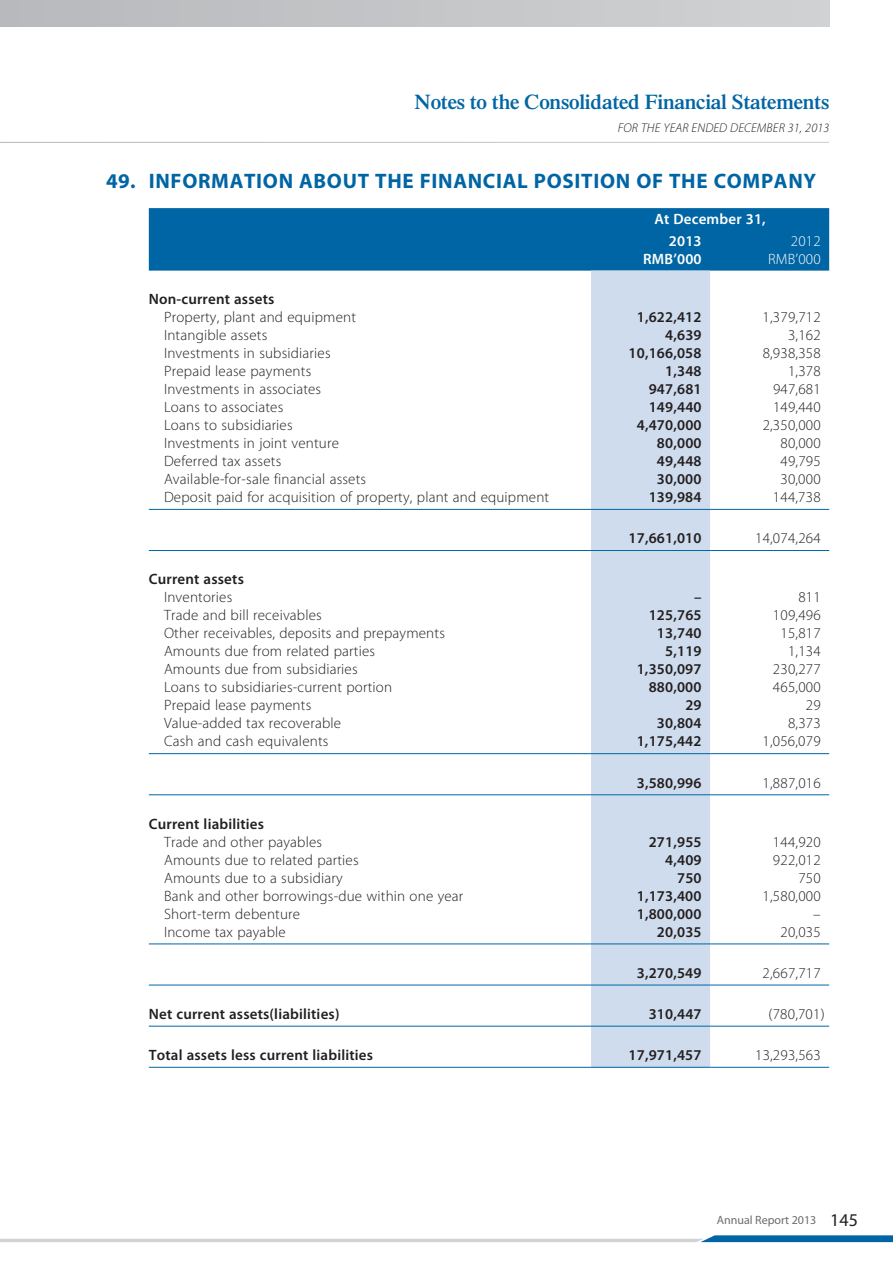
<style>
.page{position:relative;width:893px;height:1263px;background:#fff}
.page>*{position:absolute;margin:0;border:0;box-sizing:border-box;transform-origin:0 0}
.t1{font:700 21px "Myriad Pro";letter-spacing:.03em;color:#0065a4}
.t2{font:600 21px "Times LT Std";letter-spacing:-.01em;color:#0065a4}
.t3{font:300 15px/18px "Myriad Pro";letter-spacing:.015em;color:#231f20}
.t4{font:600 15px/18px "Myriad Pro";letter-spacing:.01em;color:#231f20;text-align:center}
.t5{font:600 15px/22.2px "Myriad Pro";letter-spacing:.01em;color:#fff}
.t6{font:300 15px "Myriad Pro";letter-spacing:.015em;color:#fff}
.t7{font:italic 300 12.75px "Myriad Pro";letter-spacing:.01em;color:#231f20}
.t8{font:12px "Myriad Pro";color:#6c6d70}
.s1{font-weight:600}
.s2{font-weight:300}
.s3{font-size:18px;color:#231f20}
</style>
<div class="page">
<svg style="left:0;top:1235px;width:893px;height:7px"></svg>
<div style="left:0;top:0;width:829px;height:27px;background:#c4c5c7"></div>
<div style="left:149px;top:208px;width:680px;height:63px;background:#0065a4"></div>
<div style="left:591px;top:271px;width:119px;height:796px;background:#cfdced"></div>
<hr style="left:149px;top:509px;width:442px;height:1px;background:#0065a4">
<hr style="left:591px;top:509px;width:119px;height:1px;background:#0065a4">
<hr style="left:710px;top:509px;width:119px;height:1px;background:#0065a4">
<hr style="left:149px;top:550px;width:442px;height:1px;background:#0065a4">
<hr style="left:591px;top:550px;width:119px;height:1px;background:#0065a4">
<hr style="left:710px;top:550px;width:119px;height:1px;background:#0065a4">
<hr style="left:149px;top:753px;width:442px;height:1px;background:#0065a4">
<hr style="left:591px;top:753px;width:119px;height:1px;background:#0065a4">
<hr style="left:710px;top:753px;width:119px;height:1px;background:#0065a4">
<hr style="left:149px;top:794px;width:442px;height:1px;background:#0065a4">
<hr style="left:591px;top:794px;width:119px;height:1px;background:#0065a4">
<hr style="left:710px;top:794px;width:119px;height:1px;background:#0065a4">
<hr style="left:149px;top:943px;width:442px;height:1px;background:#0065a4">
<hr style="left:591px;top:943px;width:119px;height:1px;background:#0065a4">
<hr style="left:710px;top:943px;width:119px;height:1px;background:#0065a4">
<hr style="left:149px;top:985px;width:442px;height:1px;background:#0065a4">
<hr style="left:591px;top:985px;width:119px;height:1px;background:#0065a4">
<hr style="left:710px;top:985px;width:119px;height:1px;background:#0065a4">
<hr style="left:149px;top:1026px;width:442px;height:1px;background:#0065a4">
<hr style="left:591px;top:1026px;width:119px;height:1px;background:#0065a4">
<hr style="left:710px;top:1026px;width:119px;height:1px;background:#0065a4">
<hr style="left:149px;top:1067px;width:442px;height:1px;background:#0065a4">
<hr style="left:591px;top:1067px;width:119px;height:1px;background:#0065a4">
<hr style="left:710px;top:1067px;width:119px;height:1px;background:#0065a4">
<h1 class="t2" style="left:415px;top:90px;width:416px">Notes to the Consolidated Financial Statements</h1>
<p class="t7" style="left:618px;top:121px;width:213px">FOR THE YEAR ENDED DECEMBER 31, 2013</p>
<p class="t1" style="left:106px;top:169px;width:711px">49. INFORMATION ABOUT THE FINANCIAL POSITION OF THE COMPANY</p>
<p class="t5" style="left:669px;top:208px;width:98px;text-indent:-15px">At December 31,<br>2013</p>
<p class="t6" style="left:791px;top:233px;width:31px">2012</p>
<p class="t3" style="left:164px;top:290px;width:194px;text-indent:-15px"><span class="s1">Non-current assets<br></span>Property, plant and equipment</p>
<p class="t5" style="left:643px;top:248px;width:60px">RMB’000</p>
<p class="t6" style="left:768px;top:251px;width:54px">RMB’000</p>
<p class="t4" style="left:637px;top:308px;width:66px">1,622,412</p>
<p class="t3" style="left:763px;top:308px;width:60px">1,379,712</p>
<p class="t3" style="left:164px;top:326px;width:105px">Intangible assets</p>
<p class="t4" style="left:665px;top:326px;width:38px">4,639</p>
<p class="t3" style="left:788px;top:326px;width:34px">3,162</p>
<p class="t3" style="left:164px;top:344px;width:168px">Investments in subsidiaries</p>
<p class="t4" style="left:629px;top:344px;width:75px">10,166,058</p>
<p class="t3" style="left:763px;top:344px;width:60px">8,938,358</p>
<p class="t3" style="left:164px;top:362px;width:149px">Prepaid lease payments</p>
<p class="t4" style="left:665px;top:362px;width:38px">1,348</p>
<p class="t3" style="left:788px;top:362px;width:34px">1,378</p>
<p class="t3" style="left:164px;top:380px;width:159px">Investments in associates</p>
<p class="t4" style="left:649px;top:380px;width:54px">947,681</p>
<p class="t3" style="left:773px;top:380px;width:49px">947,681</p>
<p class="t3" style="left:164px;top:398px;width:121px">Loans to associates</p>
<p class="t4" style="left:649px;top:398px;width:54px">149,440</p>
<p class="t3" style="left:773px;top:398px;width:49px">149,440</p>
<p class="t3" style="left:164px;top:416px;width:130px">Loans to subsidiaries</p>
<p class="t4" style="left:637px;top:416px;width:66px">4,470,000</p>
<p class="t3" style="left:763px;top:416px;width:60px">2,350,000</p>
<p class="t3" style="left:164px;top:434px;width:176px">Investments in joint venture</p>
<p class="t4" style="left:657px;top:434px;width:46px">80,000</p>
<p class="t3" style="left:780px;top:434px;width:42px">80,000</p>
<p class="t3" style="left:164px;top:452px;width:119px">Deferred tax assets</p>
<p class="t4" style="left:657px;top:452px;width:46px">49,448</p>
<p class="t3" style="left:780px;top:452px;width:42px">49,795</p>
<p class="t3" style="left:164px;top:470px;width:204px">Available-for-sale financial assets</p>
<p class="t4" style="left:657px;top:470px;width:46px">30,000</p>
<p class="t3" style="left:780px;top:470px;width:42px">30,000</p>
<p class="t3" style="left:164px;top:488px;width:387px">Deposit paid for acquisition of property, plant and equipment</p>
<p class="t4" style="left:649px;top:488px;width:54px">139,984</p>
<p class="t3" style="left:773px;top:488px;width:49px">144,738</p>
<p class="t4" style="left:628px;top:529px;width:75px">17,661,010</p>
<p class="t3" style="left:755px;top:530px;width:67px">14,074,264</p>
<p class="t4" style="left:149px;top:571px;width:97px">Current assets<br><span class="s2">Inventories</span></p>
<p class="t4" style="left:694px;top:589px;width:9px">–</p>
<p class="t3" style="left:798px;top:589px;width:24px">811</p>
<p class="t3" style="left:164px;top:607px;width:159px">Trade and bill receivables</p>
<p class="t4" style="left:649px;top:607px;width:54px">125,765</p>
<p class="t3" style="left:773px;top:607px;width:49px">109,496</p>
<p class="t3" style="left:164px;top:625px;width:282px">Other receivables, deposits and prepayments</p>
<p class="t4" style="left:657px;top:625px;width:46px">13,740</p>
<p class="t3" style="left:780px;top:625px;width:42px">15,817</p>
<p class="t3" style="left:164px;top:643px;width:213px">Amounts due from related parties</p>
<p class="t4" style="left:665px;top:643px;width:38px">5,119</p>
<p class="t3" style="left:788px;top:643px;width:34px">1,134</p>
<p class="t3" style="left:164px;top:661px;width:195px">Amounts due from subsidiaries</p>
<p class="t4" style="left:637px;top:661px;width:66px">1,350,097</p>
<p class="t3" style="left:773px;top:661px;width:49px">230,277</p>
<p class="t3" style="left:164px;top:679px;width:230px">Loans to subsidiaries-current portion</p>
<p class="t4" style="left:649px;top:679px;width:54px">880,000</p>
<p class="t3" style="left:773px;top:679px;width:49px">465,000</p>
<p class="t3" style="left:164px;top:697px;width:149px">Prepaid lease payments</p>
<p class="t4" style="left:685px;top:697px;width:18px">29</p>
<p class="t3" style="left:806px;top:697px;width:16px">29</p>
<p class="t3" style="left:164px;top:715px;width:179px">Value-added tax recoverable</p>
<p class="t4" style="left:657px;top:715px;width:46px">30,804</p>
<p class="t3" style="left:788px;top:715px;width:34px">8,373</p>
<p class="t3" style="left:164px;top:733px;width:166px">Cash and cash equivalents</p>
<p class="t4" style="left:637px;top:733px;width:66px">1,175,442</p>
<p class="t3" style="left:763px;top:733px;width:60px">1,056,079</p>
<p class="t4" style="left:637px;top:774px;width:66px">3,580,996</p>
<p class="t3" style="left:763px;top:774px;width:60px">1,887,016</p>
<p class="t3" style="left:164px;top:815px;width:160px;text-indent:-15px"><span class="s1">Current liabilities<br></span>Trade and other payables</p>
<p class="t4" style="left:649px;top:833px;width:54px">271,955</p>
<p class="t3" style="left:773px;top:833px;width:49px">144,920</p>
<p class="t3" style="left:164px;top:851px;width:196px">Amounts due to related parties</p>
<p class="t4" style="left:665px;top:851px;width:38px">4,409</p>
<p class="t3" style="left:773px;top:851px;width:49px">922,012</p>
<p class="t3" style="left:164px;top:869px;width:180px">Amounts due to a subsidiary</p>
<p class="t4" style="left:677px;top:869px;width:26px">750</p>
<p class="t3" style="left:798px;top:869px;width:24px">750</p>
<p class="t3" style="left:164px;top:887px;width:301px">Bank and other borrowings-due within one year</p>
<p class="t4" style="left:637px;top:887px;width:66px">1,173,400</p>
<p class="t3" style="left:763px;top:887px;width:60px">1,580,000</p>
<p class="t3" style="left:164px;top:905px;width:138px">Short-term debenture</p>
<p class="t4" style="left:637px;top:905px;width:66px">1,800,000</p>
<p class="t3" style="left:813px;top:905px;width:9px">–</p>
<p class="t3" style="left:164px;top:923px;width:123px">Income tax payable</p>
<p class="t4" style="left:657px;top:923px;width:46px">20,035</p>
<p class="t3" style="left:780px;top:923px;width:42px">20,035</p>
<p class="t4" style="left:637px;top:964px;width:66px">3,270,549</p>
<p class="t3" style="left:763px;top:964px;width:60px">2,667,717</p>
<p class="t4" style="left:149px;top:1005px;width:192px">Net current assets(liabilities)</p>
<p class="t4" style="left:649px;top:1005px;width:54px">310,447</p>
<p class="t3" style="left:769px;top:1005px;width:58px">(780,701)</p>
<p class="t4" style="left:149px;top:1046px;width:226px">Total assets less current liabilities</p>
<p class="t4" style="left:629px;top:1046px;width:75px">17,971,457</p>
<p class="t3" style="left:755px;top:1046px;width:67px">13,293,563</p>
<p class="t8" style="left:717px;top:1213px;width:143px">Annual Report 2013 <span class="s3">145</span></p>
</div>
